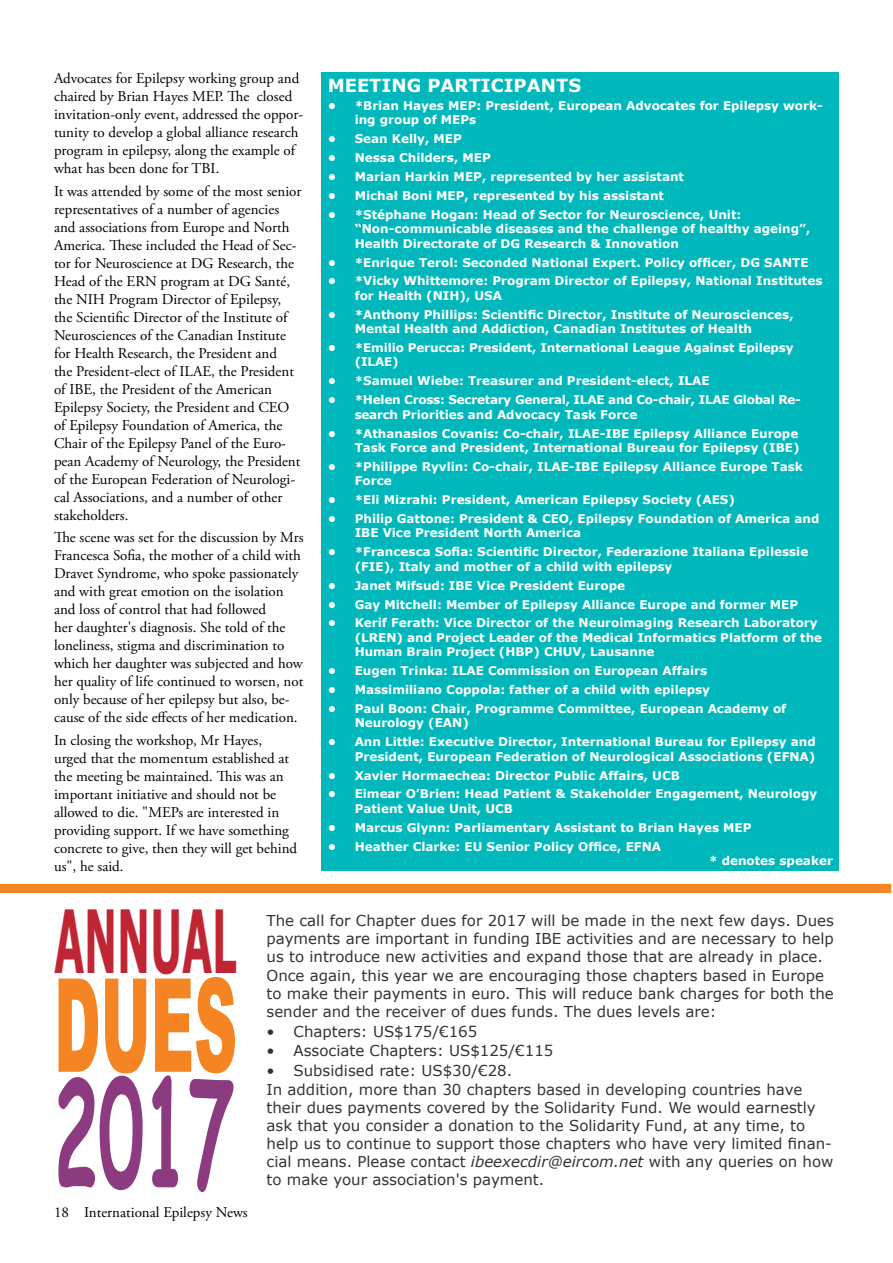
<style>
.page{position:relative;width:893px;height:1263px;background:#fff}
.page>*{position:absolute;margin:0;border:0;box-sizing:border-box;transform-origin:0 0}
.t1{font:700 147px "Comic Sans MS";color:#8c3b81;scale:.5 1}
.t2{font:900 130.2px "Arial";color:#f58423;scale:.46 1}
.t3{font:700 86.55px "Verdana";color:#c02533;scale:.45 1}
.t4{font:700 18px "Verdana";color:#fff}
.t5{font:15px/18px "Adobe Garamond Pro";color:#000}
.t6{font:15px/18px "Verdana";color:#333}
.t7{font:700 12px/14.4px "Verdana";color:#fff}
.t8{font:700 12px/14.4px "Verdana";letter-spacing:-.02em;color:#fff}
.s1{font-style:italic}
</style>
<div class="page">
<div style="left:322px;top:72px;width:517px;height:799px;background:#00b8bc"></div>
<div style="left:0;top:884px;width:891px;height:9px;background:#f58423"></div>
<p class="t5" style="left:54px;top:70px;width:251px">Advocates for Epilepsy working group and chaired by Brian Hayes MEP. The closed invitation-only event, addressed the oppor&shy;tunity to develop a global alliance research program in epilepsy, along the example of what has been done for TBI.</p>
<p class="t5" style="left:54px;top:183px;width:249px">It was attended by some of the most senior representatives of a number of agencies and associations from Europe and North America. These included the Head of Sec&shy;tor for Neuroscience at DG Research, the Head of the ERN program at DG Santé, the NIH Program Director of Epilepsy, the Scientific Director of the Institute of Neurosciences of the Canadian Institute for Health Research, the President and<br>the President-elect of ILAE, the President of IBE, the President of the American Epilepsy Society, the President and CEO of Epilepsy Foundation of America, the Chair of the Epilepsy Panel of the Euro&shy;pean Academy of Neurology, the President of the European Federation of Neurologi&shy;cal Associations, and a number of other stakeholders.</p>
<p class="t5" style="left:54px;top:529px;width:251px">The scene was set for the discussion by Mrs Francesca Sofia, the mother of a child with Dravet Syndrome, who spoke passionately and with great emotion on the isolation and loss of control that had followed<br>her daughter's diagnosis. She told of the loneliness, stigma and discrimination to which her daughter was subjected and how her quality of life continued to worsen, not only because of her epilepsy but also, be&shy;cause of the side effects of her medication.</p>
<p class="t5" style="left:54px;top:732px;width:245px">In closing the workshop, Mr Hayes, urged that the momentum established at the meeting be maintained. This was an important initiative and should not be allowed to die. "MEPs are interested in providing support. If we have something concrete to give, then they will get behind us", he said.</p>
<h3 class="t4" style="left:328px;top:73px;width:255px">MEETING PARTICIPANTS</h3>
<p class="t7" style="left:355px;top:98px;width:470px;text-indent:-27px">• *Brian Hayes MEP: President, European Advocates for Epilepsy work&shy;ing group of MEPs</p>
<p class="t7" style="left:328px;top:131px;width:136px">• Sean Kelly, MEP</p>
<p class="t7" style="left:328px;top:150px;width:165px">• Nessa Childers, MEP</p>
<p class="t7" style="left:328px;top:169px;width:358px">• Marian Harkin MEP, represented by her assistant</p>
<p class="t7" style="left:328px;top:188px;width:338px">• Michał Boni MEP, represented by his assistant</p>
<p class="t7" style="left:355px;top:207px;width:457px;text-indent:-27px">• *Stéphane Hogan: Head of Sector for Neuroscience, Unit: “Non-communicable diseases and the challenge of healthy ageing”,<br>Health Directorate of DG Research &amp; Innovation</p>
<p class="t7" style="left:328px;top:255px;width:482px">• *Enrique Terol: Seconded National Expert. Policy officer, DG SANTE</p>
<p class="t7" style="left:355px;top:274px;width:469px;text-indent:-27px">• *Vicky Whittemore: Program Director of Epilepsy, National Institutes for Health (NIH), USA</p>
<p class="t7" style="left:355px;top:307px;width:441px;text-indent:-27px">• *Anthony Phillips: Scientific Director, Institute of Neurosciences,<br>Mental Health and Addiction, Canadian Institutes of Health</p>
<p class="t7" style="left:355px;top:340px;width:440px;text-indent:-27px">• *Emilio Perucca: President, International League Against Epilepsy (ILAE)</p>
<p class="t7" style="left:328px;top:373px;width:384px">• *Samuel Wiebe: Treasurer and President-elect, ILAE</p>
<p class="t8" style="left:355px;top:392px;width:448px;text-indent:-27px">• *Helen Cross: Secretary General, ILAE and Co-chair, ILAE Global Re&shy;search Priorities and Advocacy Task Force</p>
<p class="t7" style="left:328px;top:426px;width:473px;text-align:right">• *Athanasios Covanis: Co-chair, ILAE-IBE Epilepsy Alliance Europe<br>Task Force and President, International Bureau for Epilepsy (IBE)</p>
<p class="t7" style="left:355px;top:459px;width:450px;text-indent:-27px">• *Philippe Ryvlin: Co-chair, ILAE-IBE Epilepsy Alliance Europe Task<br>Force</p>
<p class="t7" style="left:328px;top:492px;width:409px">• *Eli Mizrahi: President, American Epilepsy Society (AES)</p>
<p class="t7" style="left:355px;top:511px;width:466px;text-indent:-27px">• Philip Gattone: President &amp; CEO, Epilepsy Foundation of America and<br>IBE Vice President North America</p>
<p class="t7" style="left:355px;top:544px;width:455px;text-indent:-27px">• *Francesca Sofia: Scientific Director, Federazione Italiana Epilessie (FIE), Italy and mother of a child with epilepsy</p>
<p class="t7" style="left:328px;top:578px;width:299px">• Janet Mifsud: IBE Vice President Europe</p>
<p class="t7" style="left:328px;top:597px;width:472px">• Gay Mitchell: Member of Epilepsy Alliance Europe and former MEP</p>
<p class="t7" style="left:355px;top:616px;width:469px;text-indent:-27px">• Kerif Ferath: Vice Director of the Neuroimaging Research Laboratory (LREN) and Project Leader of the Medical Informatics Platform of the<br>Human Brain Project (HBP) CHUV, Lausanne</p>
<p class="t7" style="left:328px;top:663px;width:381px">• Eugen Trinka: ILAE Commission on European Affairs</p>
<p class="t7" style="left:328px;top:682px;width:384px">• Massimiliano Coppola: father of a child with epilepsy</p>
<p class="t7" style="left:355px;top:701px;width:433px;text-indent:-27px">• Paul Boon: Chair, Programme Committee, European Academy of<br>Neurology (EAN)</p>
<p class="t7" style="left:328px;top:734px;width:490px;text-align:right">• Ann Little: Executive Director, International Bureau for Epilepsy and<br>President, European Federation of Neurological Associations (EFNA)</p>
<p class="t7" style="left:328px;top:768px;width:354px">• Xavier Hormaechea: Director Public Affairs, UCB</p>
<p class="t7" style="left:355px;top:787px;width:464px;text-indent:-27px">• Eimear O’Brien: Head Patient &amp; Stakeholder Engagement, Neurology<br>Patient Value Unit, UCB</p>
<p class="t7" style="left:328px;top:820px;width:425px">• Marcus Glynn: Parliamentary Assistant to Brian Hayes MEP</p>
<p class="t7" style="left:328px;top:839px;width:335px">• Heather Clarke: EU Senior Policy Office, EFNA</p>
<p class="t7" style="left:709px;top:853px;width:125px">* denotes speaker</p>
<h3 class="t3" style="left:54px;top:880px;width:408px">ANNUAL</h3>
<h2 class="t2" style="left:54px;top:931px;width:400px">DUES</h2>
<h1 class="t1" style="left:54px;top:1025px;width:360px">2017</h1>
<p class="t5" style="left:54px;top:1204px;width:195px">18 International Epilepsy News</p>
<p class="t6" style="left:267px;top:911px;width:569px;text-align:justify">The call for Chapter dues for 2017 will be made in the next few days. Dues payments are important in funding IBE activities and are necessary to help us to introduce new activities and expand those that are already in place.</p>
<p class="t6" style="left:267px;top:967px;width:569px">Once again, this year we are encouraging those chapters based in Europe to make their payments in euro. This will reduce bank charges for both the sender and the receiver of dues funds. The dues levels are:</p>
<p class="t6" style="left:267px;top:1022px;width:212px">• Chapters: US$175/€165</p>
<p class="t6" style="left:267px;top:1042px;width:288px">• Associate Chapters: US$125/€115</p>
<p class="t6" style="left:267px;top:1060px;width:537px;line-height:19.5px">• Subsidised rate: US$30/€28.<br>In addition, more than 30 chapters based in developing countries have</p>
<p class="t6" style="left:267px;top:1099px;width:568px">their dues payments covered by the Solidarity Fund. We would earnestly ask that you consider a donation to the Solidarity Fund, at any time, to help us to continue to support those chapters who have very limited finan&shy;cial means. Please contact <span class="s1">ibeexecdir@eircom.net</span> with any queries on how to make your association's payment.</p>
</div>
